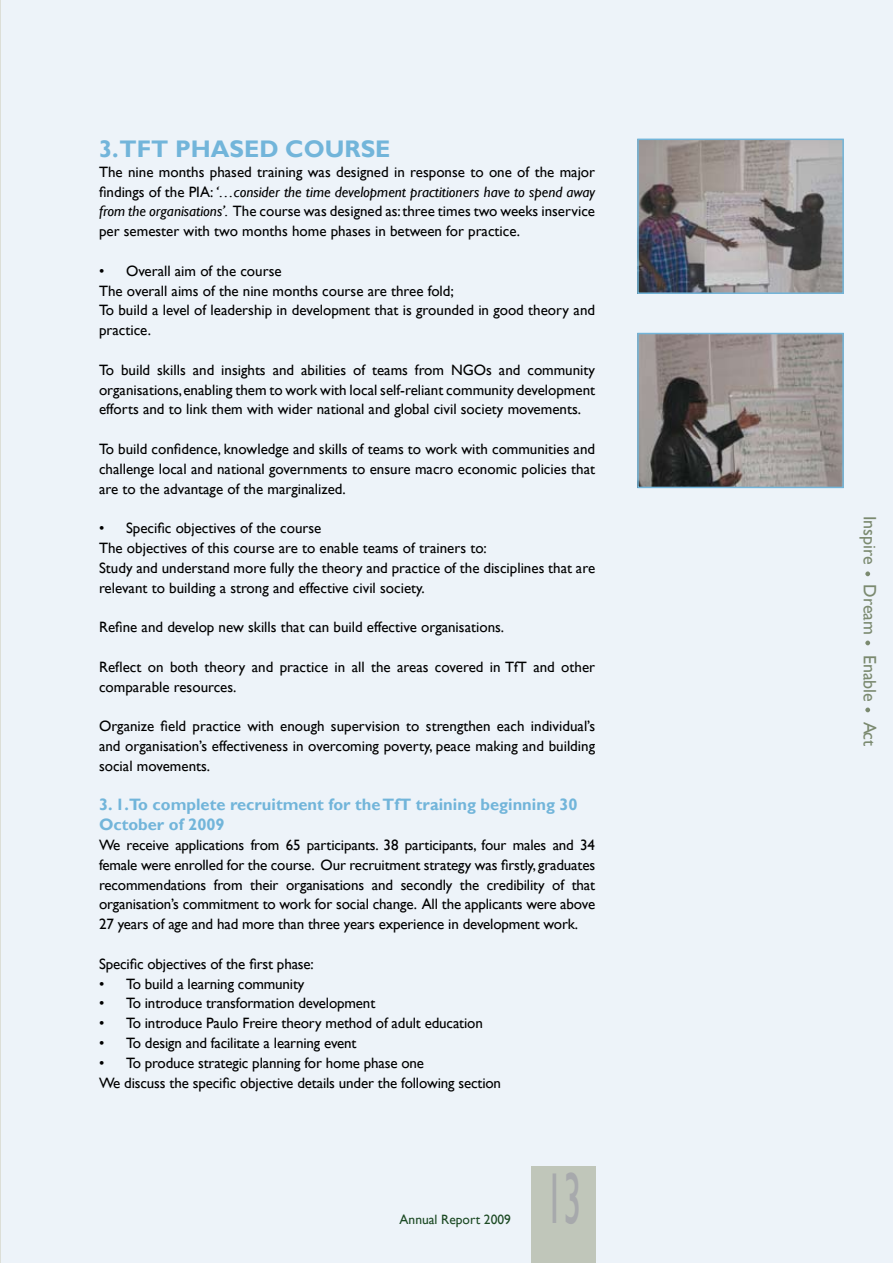
<style>
.page{position:relative;width:893px;height:1263px;background:#edf3f9}
.page>*{position:absolute;margin:0;border:0;box-sizing:border-box;transform-origin:0 0}
.t1{font:72px "Gill Sans";color:#a7a9ac;scale:.5 1}
.t2{font:700 24px "Gill Sans";color:#72b5da}
.t3{font:18px "Gill Sans";color:#7b8a70}
.t4{font:700 16.5px/19.8px "Gill Sans";color:#72b5da}
.t5{font:15px/19.8px "Gill Sans";color:#000;text-align:justify}
.t6{font:13.5px "Gill Sans";color:#1b4923}
.s1{font-style:italic}
</style>
<div class="page">
<div style="left:531px;top:1166px;width:64px;height:97px;background:#c0c6ba"></div>
<svg style="left:865px;top:571px;width:5px;height:5px"></svg>
<svg style="left:865px;top:640px;width:5px;height:5px"></svg>
<svg style="left:865px;top:707px;width:5px;height:5px"></svg>
<img style="left:640px;top:142px;width:201px;height:149px">
<div style="left:637px;top:139px;width:207px;height:155px;border:2px solid #72b5da"></div>
<img style="left:640px;top:336px;width:201px;height:149px">
<div style="left:637px;top:333px;width:207px;height:155px;border:2px solid #72b5da"></div>
<h2 class="t2" style="left:99px;top:134px;width:293px">3.TFT PHASED COURSE</h2>
<p class="t5" style="left:99px;top:162px;width:498px">The nine months phased training was designed in response to one of the major findings of the PIA: <span class="s1">‘…consider the time development practitioners have to spend away from the organisations’.</span> The course was designed as: three times two weeks inservice per semester with two months home phases in between for practice.</p>
<p class="t5" style="left:99px;top:261px;width:498px;text-align:left">• Overall aim of the course<br>The overall aims of the nine months course are three fold;<br>To build a level of leadership in development that is grounded in good theory and practice.</p>
<p class="t5" style="left:99px;top:360px;width:498px">To build skills and insights and abilities of teams from NGOs and community organisations, enabling them to work with local self-reliant community development efforts and to link them with wider national and global civil society movements.</p>
<p class="t5" style="left:99px;top:439px;width:498px">To build confidence, knowledge and skills of teams to work with communities and challenge local and national governments to ensure macro economic policies that are to the advantage of the marginalized.</p>
<p class="t5" style="left:99px;top:518px;width:498px;text-align:left">• Specific objectives of the course<br>The objectives of this course are to enable teams of trainers to:<br>Study and understand more fully the theory and practice of the disciplines that are relevant to building a strong and effective civil society.</p>
<p class="t5" style="left:99px;top:617px;width:407px">Refine and develop new skills that can build effective organisations.</p>
<p class="t5" style="left:99px;top:657px;width:498px">Reflect on both theory and practice in all the areas covered in TfT and other comparable resources.</p>
<p class="t5" style="left:99px;top:716px;width:498px">Organize field practice with enough supervision to strengthen each individual’s and organisation’s effectiveness in overcoming poverty, peace making and building social movements.</p>
<p class="t4" style="left:99px;top:795px;width:480px">3. 1.To complete recruitment for the TfT training beginning 30<br>October of 2009</p>
<p class="t5" style="left:99px;top:835px;width:498px">We receive applications from 65 participants. 38 participants, four males and 34 female were enrolled for the course. Our recruitment strategy was firstly, graduates recommendations from their organisations and secondly the credibility of that organisation’s commitment to work for social change. All the applicants were above 27 years of age and had more than three years experience in development work.</p>
<p class="t5" style="left:99px;top:954px;width:216px">Specific objectives of the first phase:</p>
<p class="t5" style="left:99px;top:974px;width:207px">• To build a learning community</p>
<p class="t5" style="left:99px;top:994px;width:278px">• To introduce transformation development</p>
<p class="t5" style="left:99px;top:1013px;width:385px">• To introduce Paulo Freire theory method of adult education</p>
<p class="t5" style="left:99px;top:1033px;width:259px">• To design and facilitate a learning event</p>
<p class="t5" style="left:99px;top:1053px;width:404px">• To produce strategic planning for home phase one<br>We discuss the specific objective details under the following section</p>
<p class="t6" style="left:400px;top:1211px;width:113px">Annual Report 2009</p>
<h1 class="t1" style="left:546px;top:1157px;width:73px">13</h1>
<p class="t3" style="left:880px;top:515px;width:232px;rotate:90deg">Inspire Dream Enable Act</p>
</div>
